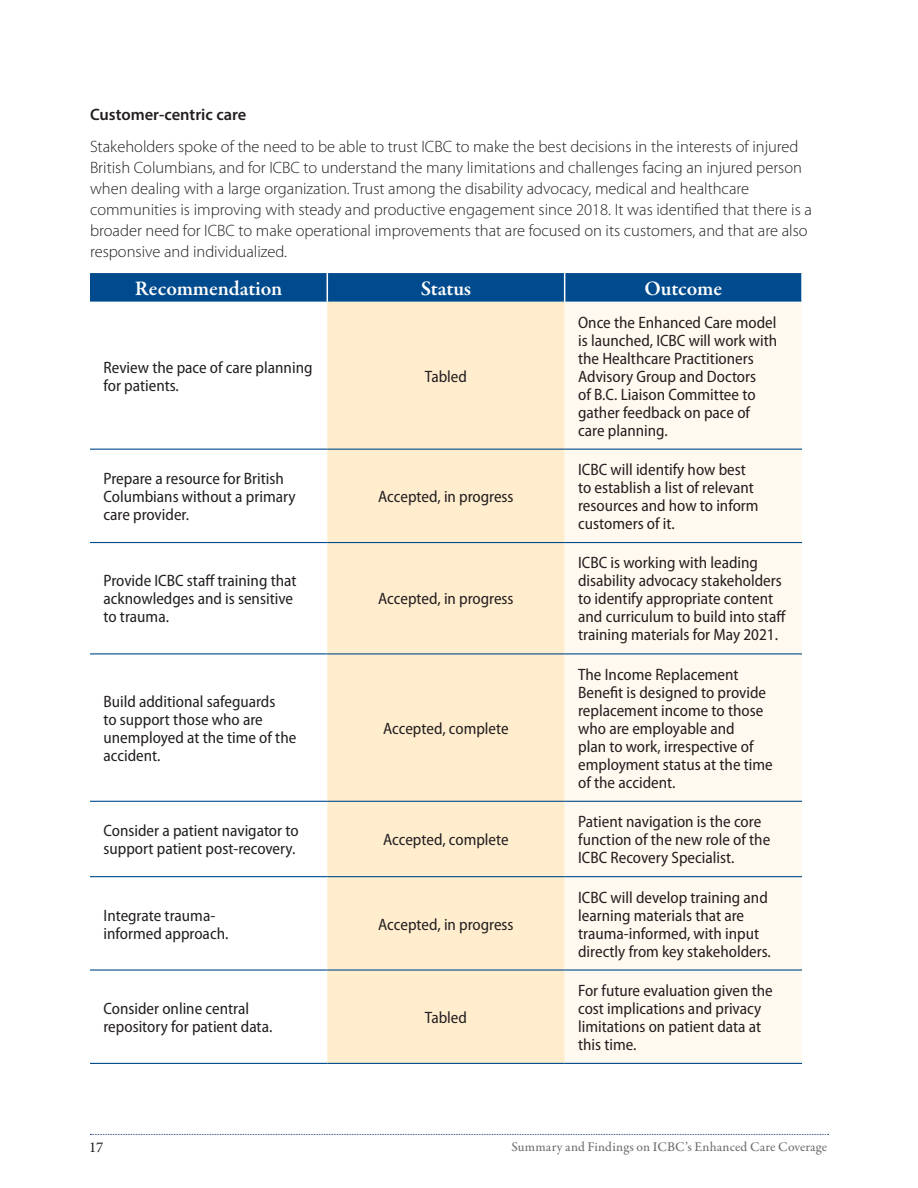
<style>
.page{position:relative;width:918px;height:1188px;background:#fff}
.page>*{position:absolute;margin:0;border:0;box-sizing:border-box;transform-origin:0 0}
.t1{font:600 21px "Garamond Premr Pro";letter-spacing:-.005em;color:#fff}
.t2{font:semi-condensed 16.5px/18px "Myriad Pro";color:#231f20}
.t3{font:300 16.5px/21px "Myriad Pro";color:#231f20}
.t4{font:600 16.5px "Myriad Pro";color:#231f20}
.t5{font:15px "Minion Pro";color:#231f20}
.t6{font:500 13.5px "Garamond Premr Pro";letter-spacing:.01em;color:#6d6e71}
</style>
<div class="page">
<svg style="left:90px;top:1134px;width:739px;height:1px"></svg>
<svg style="left:90px;top:448px;width:237px;height:615px"></svg>
<div style="left:327px;top:302px;width:238px;height:761px;background:#ffedce"></div>
<div style="left:565px;top:302px;width:237px;height:761px;background:#fff9ef"></div>
<svg style="left:90px;top:273px;width:711px;height:29px;background:#044e8f"></svg>
<hr style="left:90px;top:449px;width:237px;height:1px;background:#004b8d">
<hr style="left:327px;top:449px;width:238px;height:1px;background:#004b8d">
<hr style="left:565px;top:449px;width:237px;height:1px;background:#004b8d">
<hr style="left:90px;top:542px;width:237px;height:1px;background:#004b8d">
<hr style="left:327px;top:542px;width:238px;height:1px;background:#004b8d">
<hr style="left:565px;top:542px;width:237px;height:1px;background:#004b8d">
<hr style="left:90px;top:653px;width:237px;height:1px;background:#004b8d">
<hr style="left:327px;top:653px;width:238px;height:1px;background:#004b8d">
<hr style="left:565px;top:653px;width:237px;height:1px;background:#004b8d">
<hr style="left:90px;top:801px;width:237px;height:1px;background:#004b8d">
<hr style="left:327px;top:801px;width:238px;height:1px;background:#004b8d">
<hr style="left:565px;top:801px;width:237px;height:1px;background:#004b8d">
<hr style="left:90px;top:876px;width:237px;height:1px;background:#004b8d">
<hr style="left:327px;top:876px;width:238px;height:1px;background:#004b8d">
<hr style="left:565px;top:876px;width:237px;height:1px;background:#004b8d">
<hr style="left:90px;top:969px;width:237px;height:2px;background:#004b8d">
<hr style="left:327px;top:969px;width:238px;height:2px;background:#004b8d">
<hr style="left:565px;top:969px;width:237px;height:2px;background:#004b8d">
<hr style="left:90px;top:1063px;width:237px;height:1px;background:#004b8d">
<hr style="left:327px;top:1063px;width:238px;height:1px;background:#004b8d">
<hr style="left:565px;top:1063px;width:237px;height:1px;background:#004b8d">
<p class="t4" style="left:90px;top:104px;width:158px">Customer-centric care</p>
<p class="t3" style="left:90px;top:136px;width:723px">Stakeholders spoke of the need to be able to trust ICBC to make the best decisions in the interests of injured British Columbians, and for ICBC to understand the many limitations and challenges facing an injured person when dealing with a large organization. Trust among the disability advocacy, medical and healthcare communities is improving with steady and productive engagement since 2018. It was identified that there is a broader need for ICBC to make operational improvements that are focused on its customers, and that are also responsive and individualized.</p>
<p class="t1" style="left:135px;top:276px;width:149px">Recommendation</p>
<p class="t1" style="left:421px;top:276px;width:52px">Status</p>
<p class="t1" style="left:644px;top:276px;width:79px">Outcome</p>
<p class="t2" style="left:103px;top:358px;width:211px">Review the pace of care planning for patients.</p>
<p class="t2" style="left:425px;top:368px;width:44px">Tabled</p>
<p class="t2" style="left:103px;top:470px;width:194px">Prepare a resource for British<br>Columbians without a primary care provider.</p>
<p class="t2" style="left:103px;top:572px;width:195px">Provide ICBC staff training that acknowledges and is sensitive to trauma.</p>
<p class="t2" style="left:103px;top:693px;width:194px">Build additional safeguards<br>to support those who are unemployed at the time of the accident.</p>
<p class="t2" style="left:378px;top:488px;width:137px">Accepted, in progress</p>
<p class="t2" style="left:378px;top:590px;width:137px">Accepted, in progress</p>
<p class="t2" style="left:383px;top:720px;width:127px">Accepted, complete</p>
<p class="t2" style="left:103px;top:822px;width:197px">Consider a patient navigator to support patient post-recovery.</p>
<p class="t2" style="left:383px;top:831px;width:127px">Accepted, complete</p>
<p class="t2" style="left:103px;top:906px;width:126px">Integrate trauma&shy;informed approach.</p>
<p class="t2" style="left:378px;top:915px;width:137px">Accepted, in progress</p>
<p class="t2" style="left:103px;top:1000px;width:170px">Consider online central repository for patient data.</p>
<p class="t2" style="left:425px;top:1009px;width:44px">Tabled</p>
<p class="t2" style="left:578px;top:313px;width:201px">Once the Enhanced Care model is launched, ICBC will work with the Healthcare Practitioners<br>Advisory Group and Doctors<br>of B.C. Liaison Committee to gather feedback on pace of care planning.</p>
<p class="t2" style="left:578px;top:461px;width:182px">ICBC will identify how best to establish a list of relevant resources and how to inform customers of it.</p>
<p class="t2" style="left:578px;top:554px;width:209px">ICBC is working with leading disability advocacy stakeholders to identify appropriate content and curriculum to build into staff training materials for May 2021.</p>
<p class="t2" style="left:578px;top:666px;width:196px">The Income Replacement<br>Benefit is designed to provide replacement income to those who are employable and<br>plan to work, irrespective of employment status at the time of the accident.</p>
<p class="t2" style="left:578px;top:813px;width:194px">Patient navigation is the core function of the new role of the<br>ICBC Recovery Specialist.</p>
<p class="t2" style="left:578px;top:888px;width:194px">ICBC will develop training and learning materials that are trauma-informed, with input directly from key stakeholders.</p>
<p class="t2" style="left:578px;top:982px;width:196px">For future evaluation given the cost implications and privacy limitations on patient data at this time.</p>
<p class="t5" style="left:89px;top:1137px;width:16px">17</p>
<p class="t6" style="left:511px;top:1139px;width:317px">Summary and Findings on ICBC’s Enhanced Care Coverage</p>
</div>
